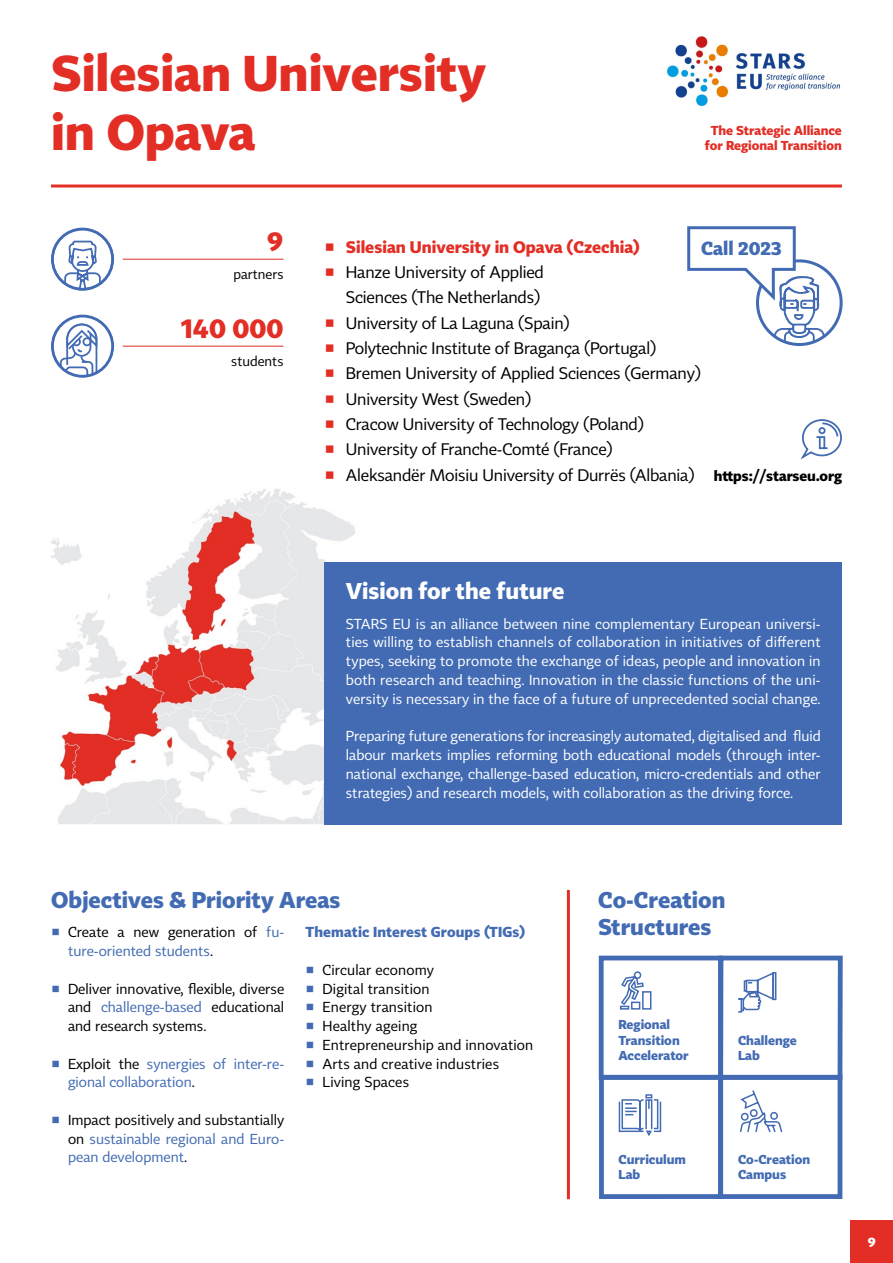
<style>
.page{position:relative;width:893px;height:1263px;background:#fff}
.page>*{position:absolute;margin:0;border:0;box-sizing:border-box;transform-origin:0 0}
.t1{font:700 49.5px/59.4px "Tabac Sans";color:#e32e26}
.t2{font:700 27px "Tabac Sans";color:#e32e26}
.t3{font:700 22.5px/27px "Tabac Sans";color:#426bb3}
.t4{font:700 22.5px "Tabac Sans";color:#fff}
.t5{font:700 18.75px "Tabac Sans";color:#426bb3}
.t6{font:16.5px "Tabac Sans";letter-spacing:-.01em;color:#000}
.t7{font:700 16.5px "Tabac Sans";color:#e32e26}
.t8{font:14.25px/18.8px "Tabac Sans";color:#fff;text-align:justify}
.t9{font:14.25px/18.8px "Tabac Sans";letter-spacing:.01em;color:#000;text-align:justify}
.t10{font:14.25px/18.8px "Tabac Sans";color:#426bb3}
.t11{font:700 14.25px "Tabac Sans";letter-spacing:.01em;color:#426bb3}
.t12{font:700 14.25px "Tabac Sans";letter-spacing:-.005em;color:#000}
.t13{font:13.5px "Tabac Sans";color:#000}
.t14{font:700 13.5px "Tabac Sans";color:#fff}
.t15{font:700 12.75px/15.3px "Tabac Sans";color:#426bb3}
.t16{font:700 12.75px/15.3px "Tabac Sans";color:#e32e26;text-align:center}
.s1{font-weight:700;color:#e32e26}
.s2{color:#000}
.s3{color:#426bb3}
</style>
<div class="page">
<hr style="left:51px;top:184px;width:791px;height:3px;background:#e32e26">
<img style="left:50px;top:489px;width:305px;height:335px">
<div style="left:325px;top:562px;width:517px;height:262px;background:#426bb3"></div>
<hr style="left:123px;top:346px;width:160px;height:1px;background:#e32e26">
<svg style="left:59px;top:323px;width:40px;height:54px"></svg>
<div style="left:51px;top:315px;width:63px;height:63px;border:3px solid #426bb3;border-radius:50%"></div>
<hr style="left:123px;top:259px;width:160px;height:1px;background:#e32e26">
<svg style="left:52px;top:229px;width:61px;height:60px"></svg>
<div style="left:51px;top:228px;width:63px;height:63px;border:3px solid #426bb3;border-radius:50%"></div>
<svg style="left:63px;top:240px;width:39px;height:51px"></svg>
<svg style="left:800px;top:419px;width:42px;height:41px"></svg>
<div style="left:850px;top:1220px;width:43px;height:43px;background:#e32e26"></div>
<img style="left:666px;top:36px;width:175px;height:71px">
<hr style="left:567px;top:890px;width:3px;height:309px;background:#e32e26">
<div style="left:599px;top:956px;width:124px;height:124px;border:5px solid #426bb3"></div>
<div style="left:599px;top:1075px;width:124px;height:124px;border:5px solid #426bb3"></div>
<div style="left:718px;top:956px;width:125px;height:124px;border:5px solid #426bb3"></div>
<div style="left:718px;top:1075px;width:124px;height:124px;border:5px solid #426bb3"></div>
<svg style="left:738px;top:972px;width:39px;height:41px"></svg>
<svg style="left:619px;top:957px;width:33px;height:53px"></svg>
<svg style="left:740px;top:1090px;width:43px;height:43px"></svg>
<svg style="left:618px;top:1094px;width:44px;height:42px"></svg>
<svg style="left:687px;top:226px;width:138px;height:118px"></svg>
<h1 class="t1" style="left:51px;top:43px;width:436px">Silesian University in Opava</h1>
<p class="t16" style="left:705px;top:123px;width:138px">The Strategic Alliance for Regional Transition</p>
<h2 class="t2" style="left:267px;top:224px;width:18px">9</h2>
<p class="t13" style="left:233px;top:266px;width:52px">partners</p>
<h2 class="t2" style="left:181px;top:311px;width:104px">140 000</h2>
<p class="t13" style="left:231px;top:353px;width:54px">students</p>
<p class="t7" style="left:325px;top:236px;width:317px">◾ Silesian University in Opava (Czechia)</p>
<p class="t6" style="left:325px;top:262px;width:221px"><span class="s1">◾</span> Hanze University of Applied</p>
<p class="t6" style="left:346px;top:287px;width:196px">Sciences (The Netherlands)</p>
<p class="t6" style="left:325px;top:313px;width:247px"><span class="s1">◾</span> University of La Laguna (Spain)</p>
<p class="t6" style="left:325px;top:338px;width:333px"><span class="s1">◾</span> Polytechnic Institute of Bragança (Portugal)</p>
<p class="t6" style="left:325px;top:363px;width:378px"><span class="s1">◾</span> Bremen University of Applied Sciences (Germany)</p>
<p class="t6" style="left:325px;top:389px;width:208px"><span class="s1">◾</span> University West (Sweden)</p>
<p class="t6" style="left:325px;top:414px;width:321px"><span class="s1">◾</span> Cracow University of Technology (Poland)</p>
<p class="t6" style="left:325px;top:439px;width:290px"><span class="s1">◾</span> University of Franche-Comté (France)</p>
<p class="t6" style="left:325px;top:465px;width:371px"><span class="s1">◾</span> Aleksandër Moisiu University of Durrës (Albania)</p>
<h3 class="t5" style="left:701px;top:236px;width:82px">Call 2023</h3>
<p class="t12" style="left:714px;top:466px;width:130px">https://starseu.org</p>
<h3 class="t4" style="left:346px;top:577px;width:220px">Vision for the future</h3>
<p class="t8" style="left:346px;top:614px;width:476px">STARS EU is an alliance between nine complementary European universi&shy;ties willing to establish channels of collaboration in initiatives of different types, seeking to promote the exchange of ideas, people and innovation in both research and teaching. Innovation in the classic functions of the uni&shy;versity is necessary in the face of a future of unprecedented social change.</p>
<p class="t8" style="left:346px;top:727px;width:476px">Preparing future generations for increasingly automated, digitalised and fluid labour markets implies reforming both educational models (through inter&shy;national exchange, challenge-based education, micro-credentials and other strategies) and research models, with collaboration as the driving force.</p>
<h3 class="t3" style="left:51px;top:886px;width:291px">Objectives &amp; Priority Areas</h3>
<p class="t10" style="left:68px;top:923px;width:218px;text-indent:-17px">◾ <span class="s2">Create a new generation of</span> fu&shy;ture-oriented students<span class="s2">.</span></p>
<p class="t9" style="left:68px;top:979px;width:218px;text-indent:-17px"><span class="s3">◾</span> Deliver innovative, flexible, diverse and <span class="s3">challenge-based</span> educational and research systems.</p>
<p class="t10" style="left:68px;top:1054px;width:218px;text-indent:-17px">◾ <span class="s2">Exploit the</span> synergies of inter-re&shy;gional collaboration<span class="s2">.</span></p>
<p class="t10" style="left:68px;top:1110px;width:218px;text-align:justify;text-indent:-17px">◾ <span class="s2">Impact positively and substantially on</span> sustainable regional and Euro&shy;pean development<span class="s2">.</span></p>
<p class="t11" style="left:306px;top:923px;width:221px">Thematic Interest Groups (TIGs)</p>
<p class="t9" style="left:306px;top:960px;width:229px;text-align:left"><span class="s3">◾</span> Circular economy<br><span class="s3">◾</span> Digital transition<br><span class="s3">◾</span> Energy transition<br><span class="s3">◾</span> Healthy ageing<br><span class="s3">◾</span> Entrepreneurship and innovation <span class="s3">◾</span> Arts and creative industries<br><span class="s3">◾</span> Living Spaces</p>
<h3 class="t3" style="left:598px;top:886px;width:129px">Co-Creation<br>Structures</h3>
<p class="t15" style="left:618px;top:1017px;width:72px">Regional<br>Transition<br>Accelerator</p>
<p class="t15" style="left:738px;top:1032px;width:60px">Challenge<br>Lab</p>
<p class="t15" style="left:618px;top:1152px;width:69px">Curriculum<br>Lab</p>
<p class="t15" style="left:738px;top:1152px;width:74px">Co-Creation<br>Campus</p>
<p class="t14" style="left:868px;top:1234px;width:10px">9</p>
</div>
